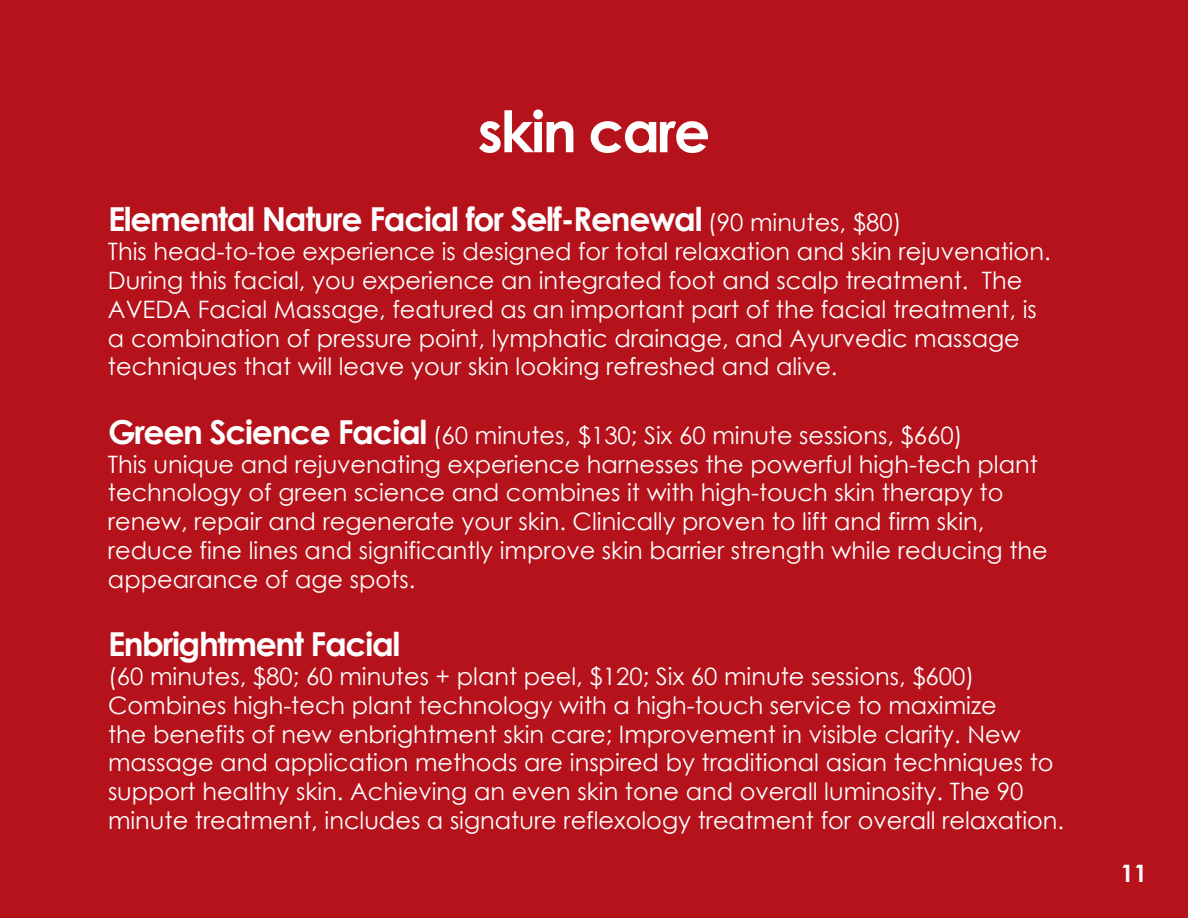
<style>
.page{position:relative;width:1188px;height:918px;background:#b5121b}
.page>*{position:absolute;margin:0;border:0;box-sizing:border-box;transform-origin:0 0}
.t1{font:700 57px "Century Gothic";letter-spacing:-.04em;color:#fff}
.t2{font:700 33px "Century Gothic";letter-spacing:-.04em;color:#fff}
.t3{font:24px/28.8px "Century Gothic";color:#fff}
.t4{font:700 24px "Century Gothic";color:#fff}
.s1{font-weight:400;font-size:24px}
.s2{font-weight:700;font-size:33px}
</style>
<div class="page">
<h1 class="t1" style="left:478px;top:96px;width:234px">skin care</h1>
<h2 class="t2" style="left:108px;top:199px;width:795px">Elemental Nature Facial for Self-Renewal <span class="s1">(90 minutes, $80)</span></h2>
<p class="t3" style="left:108px;top:237px;width:944px">This head-to-toe experience is designed for total relaxation and skin rejuvenation.<br>During this facial, you experience an integrated foot and scalp treatment. The AVEDA Facial Massage, featured as an important part of the facial treatment, is a combination of pressure point, lymphatic drainage, and Ayurvedic massage techniques that will leave your skin looking refreshed and alive.</p>
<p class="t3" style="left:108px;top:420px;width:941px"><span class="s2">Green Science Facial</span> (60 minutes, $130; Six 60 minute sessions, $660)<br>This unique and rejuvenating experience harnesses the powerful high-tech plant technology of green science and combines it with high-touch skin therapy to renew, repair and regenerate your skin. Clinically proven to lift and firm skin, reduce fine lines and significantly improve skin barrier strength while reducing the appearance of age spots.</p>
<h2 class="t2" style="left:108px;top:624px;width:294px">Enbrightment Facial</h2>
<p class="t3" style="left:108px;top:662px;width:958px">(60 minutes, $80; 60 minutes + plant peel, $120; Six 60 minute sessions, $600)<br>Combines high-tech plant technology with a high-touch service to maximize<br>the benefits of new enbrightment skin care; Improvement in visible clarity. New massage and application methods are inspired by traditional asian techniques to support healthy skin. Achieving an even skin tone and overall luminosity. The 90 minute treatment, includes a signature reflexology treatment for overall relaxation.</p>
<p class="t4" style="left:1121px;top:858px;width:28px">11</p>
</div>
